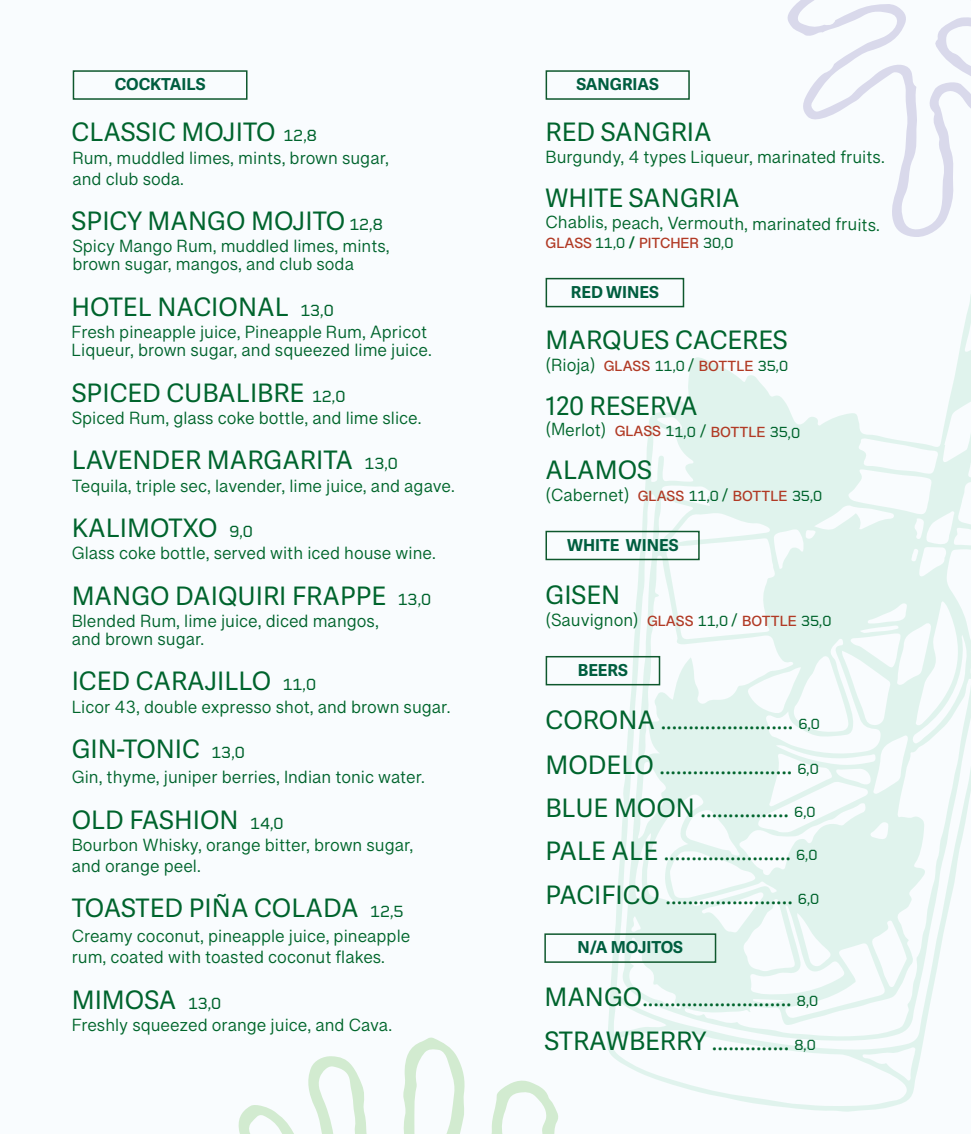
<style>
.page{position:relative;width:971px;height:1134px;background:#fff}
.page>*{position:absolute;margin:0;border:0;box-sizing:border-box;transform-origin:0 0}
.t1{font:25.5px "Adelle Sans Devanagari";color:#00642d}
.t2{font:300 25.5px "Adelle Sans Devanagari";color:#00642d}
.t3{font:18px/21px "Tamil Sangam MN";color:#00662b}
.t4{font:18px/18px "Tamil Sangam MN";color:#00642d}
.t5{font:700 16.5px "Adelle Sans Devanagari";color:#005e3f}
.t6{font:600 15px "Tamil Sangam MN";color:#b13a25}
.s1{font-family:"Rigid Square";font-size:16.5px}
.s2{font-family:"Rigid Square";font-weight:400;color:#00642d}
.s3{font-size:16.5px;color:#00662b}
.s4{font-weight:400;font-size:18px;color:#00662b}
.s5{font-weight:600;font-size:15px;color:#b13a25}
.s6{font-family:"Rigid Square";font-size:15px;color:#00642d}
.s7{font-weight:400}
.s8{font-family:"Rigid Square";font-weight:400;font-size:15px}
</style>
<div class="page">
<div style="left:0;top:0;width:970px;height:1134px;background:#f9fcfe"></div>
<svg style="left:238px;top:1037px;width:320px;height:97px"></svg>
<svg style="left:787px;top:0;width:183px;height:237px"></svg>
<svg style="left:606px;top:286px;width:364px;height:826px"></svg>
<div style="left:73px;top:70px;width:174px;height:30px;border:2px solid #0e582d"></div>
<div style="left:545px;top:70px;width:144px;height:30px;border:2px solid #0e582d"></div>
<div style="left:545px;top:278px;width:139px;height:29px;border:2px solid #0e582d"></div>
<div style="left:545px;top:531px;width:154px;height:29px;border:2px solid #0e582d"></div>
<div style="left:545px;top:656px;width:115px;height:29px;border:2px solid #0e582d"></div>
<div style="left:544px;top:933px;width:172px;height:30px;border:2px solid #0e582d"></div>
<p class="t5" style="left:115px;top:75px;width:92px">COCKTAILS</p>
<p class="t5" style="left:576px;top:75px;width:84px">SANGRIAS</p>
<p class="t1" style="left:72px;top:114px;width:247px">CLASSIC MOJITO <span class="s1">12,8</span></p>
<p class="t4" style="left:72px;top:148px;width:318px">Rum, muddled limes, mints, brown sugar,</p>
<p class="t4" style="left:72px;top:169px;width:113px">and club soda.</p>
<p class="t1" style="left:72px;top:202px;width:313px">SPICY MANGO MOJITO <span class="s1">12,8</span></p>
<p class="t4" style="left:72px;top:237px;width:319px">Spicy Mango Rum, muddled limes, mints, brown sugar, mangos, and club soda</p>
<p class="t1" style="left:72px;top:288px;width:264px">HOTEL NACIONAL <span class="s1">13,0</span></p>
<p class="t4" style="left:72px;top:323px;width:357px">Fresh pineapple juice, Pineapple Rum, Apricot</p>
<p class="t4" style="left:72px;top:341px;width:361px">Liqueur, brown sugar, and squeezed lime juice.</p>
<p class="t1" style="left:72px;top:374px;width:276px">SPICED CUBALIBRE <span class="s1">12,0</span></p>
<p class="t3" style="left:72px;top:407px;width:351px">Spiced Rum, glass coke bottle, and lime slice.</p>
<p class="t1" style="left:72px;top:442px;width:328px">LAVENDER MARGARITA <span class="s1">13,0</span></p>
<p class="t3" style="left:72px;top:475px;width:385px">Tequila, triple sec, lavender, lime juice, and agave.</p>
<p class="t1" style="left:72px;top:509px;width:183px">KALIMOTXO <span class="s1">9,0</span></p>
<p class="t3" style="left:72px;top:543px;width:365px">Glass coke bottle, served with iced house wine.</p>
<p class="t1" style="left:72px;top:577px;width:361px">MANGO DAIQUIRI FRAPPE <span class="s1">13,0</span></p>
<p class="t4" style="left:72px;top:612px;width:309px">Blended Rum, lime juice, diced mangos,</p>
<p class="t4" style="left:72px;top:630px;width:134px">and brown sugar.</p>
<p class="t1" style="left:72px;top:663px;width:246px">ICED CARAJILLO <span class="s1">11,0</span></p>
<p class="t3" style="left:72px;top:696px;width:380px">Licor 43, double expresso shot, and brown sugar.</p>
<p class="t1" style="left:72px;top:730px;width:175px">GIN-TONIC <span class="s1">13,0</span></p>
<p class="t4" style="left:72px;top:768px;width:355px">Gin, thyme, juniper berries, Indian tonic water.</p>
<p class="t1" style="left:72px;top:801px;width:214px">OLD FASHION <span class="s1">14,0</span></p>
<p class="t3" style="left:72px;top:834px;width:343px">Bourbon Whisky, orange bitter, brown sugar,</p>
<p class="t4" style="left:72px;top:857px;width:131px">and orange peel.</p>
<p class="t1" style="left:72px;top:889px;width:334px">TOASTED PIÑA COLADA <span class="s1">12,5</span></p>
<p class="t3" style="left:72px;top:925px;width:340px">Creamy coconut, pineapple juice, pineapple rum, coated with toasted coconut flakes.</p>
<p class="t1" style="left:72px;top:981px;width:151px">MIMOSA <span class="s1">13,0</span></p>
<p class="t3" style="left:72px;top:1014px;width:322px">Freshly squeezed orange juice, and Cava.</p>
<p class="t1" style="left:545px;top:114px;width:168px">RED SANGRIA</p>
<p class="t3" style="left:545px;top:147px;width:340px">Burgundy, 4 types Liqueur, marinated fruits.</p>
<p class="t1" style="left:545px;top:180px;width:196px">WHITE SANGRIA</p>
<p class="t3" style="left:546px;top:210px;width:336px;rotate:1deg">Chablis, peach, Vermouth, marinated fruits.</p>
<p class="t6" style="left:545px;top:234px;width:190px">GLASS <span class="s2">11,0</span> <span class="s3">/</span> PITCHER <span class="s2">30,0</span></p>
<p class="t5" style="left:571px;top:283px;width:89px">RED WINES</p>
<p class="t1" style="left:545px;top:321px;width:244px">MARQUES CACERES</p>
<p class="t6" style="left:545px;top:357px;width:244px"><span class="s4">(Rioja)</span> GLASS <span class="s2">11,0</span> <span class="s4">/</span> BOTTLE <span class="s2">35,0</span></p>
<p class="t1" style="left:545px;top:387px;width:154px">120 RESERVA</p>
<p class="t6" style="left:546px;top:420px;width:256px;rotate:1deg"><span class="s4">(Merlot)</span> GLASS <span class="s2">11,0</span> <span class="s4">/</span> BOTTLE <span class="s2">35,0</span></p>
<p class="t1" style="left:545px;top:451px;width:108px">ALAMOS</p>
<p class="t3" style="left:545px;top:485px;width:278px">(Cabernet) <span class="s5">GLASS</span> <span class="s6">11,0</span> / <span class="s5">BOTTLE</span> <span class="s6">35,0</span></p>
<p class="t5" style="left:567px;top:535px;width:113px">WHITE WINES</p>
<p class="t1" style="left:545px;top:576px;width:76px">GISEN</p>
<p class="t3" style="left:545px;top:609px;width:288px">(Sauvignon) <span class="s5">GLASS</span> <span class="s6">11,0</span> / <span class="s5">BOTTLE</span> <span class="s6">35,0</span></p>
<p class="t5" style="left:578px;top:661px;width:52px">BEERS</p>
<p class="t2" style="left:545px;top:702px;width:276px"><span class="s7">CORONA</span> ........................ <span class="s8">6,0</span></p>
<p class="t2" style="left:545px;top:747px;width:275px"><span class="s7">MODELO</span> ........................ <span class="s8">6,0</span></p>
<p class="t2" style="left:545px;top:790px;width:272px"><span class="s7">BLUE MOON</span> ................ <span class="s8">6,0</span></p>
<p class="t2" style="left:545px;top:833px;width:274px"><span class="s7">PALE ALE</span> ....................... <span class="s8">6,0</span></p>
<p class="t2" style="left:545px;top:877px;width:275px"><span class="s7">PACIFICO</span> ....................... <span class="s8">6,0</span></p>
<p class="t5" style="left:577px;top:938px;width:107px">N/A MOJITOS</p>
<p class="t2" style="left:544px;top:979px;width:276px"><span class="s7">MANGO</span>........................... <span class="s8">8,0</span></p>
<p class="t2" style="left:544px;top:1023px;width:273px"><span class="s7">STRAWBERRY</span> .............. <span class="s8">8,0</span></p>
</div>
